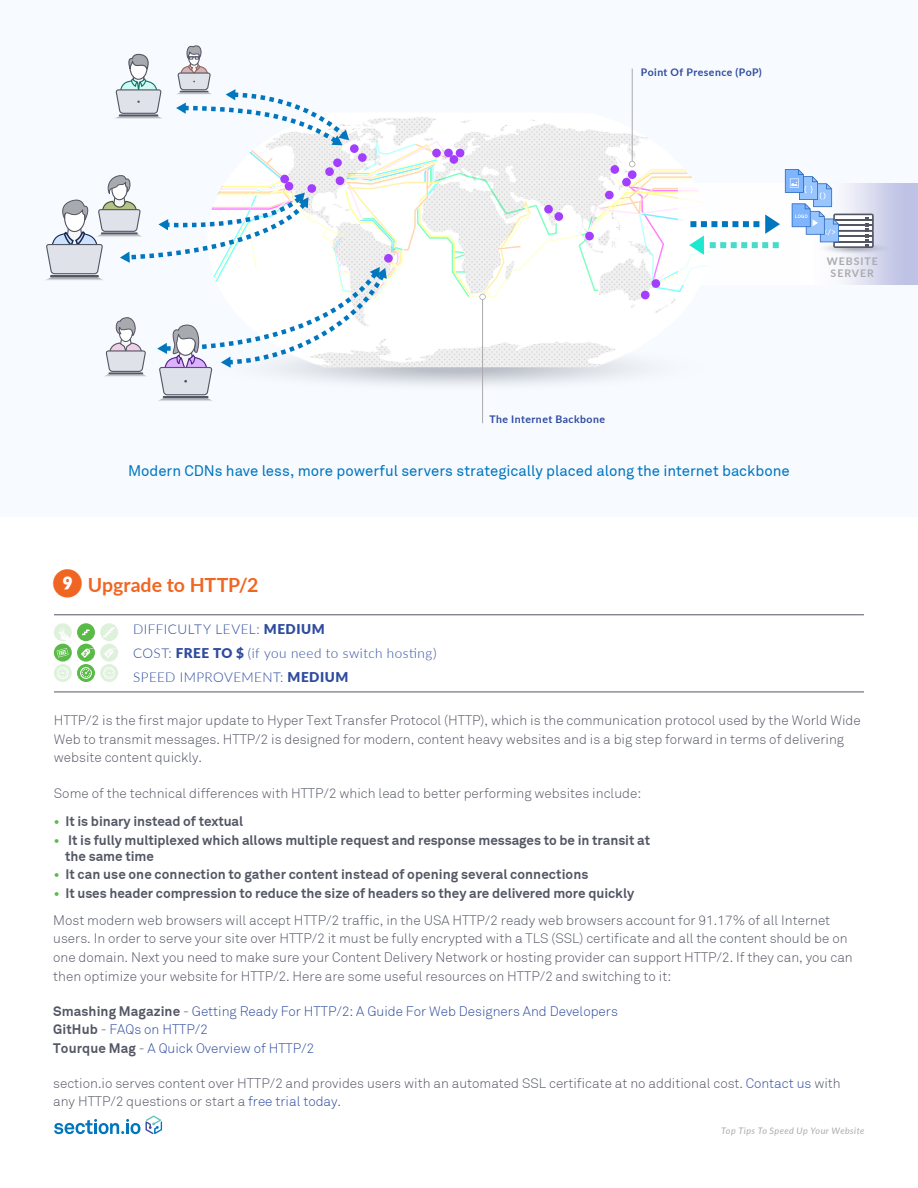
<style>
.page{position:relative;width:918px;height:1188px;background:#fff}
.page>*{position:absolute;margin:0;border:0;box-sizing:border-box;transform-origin:0 0}
.t1{font:700 19.5px "Lato";color:#f16523}
.t2{font:15px "Akkurat";letter-spacing:-.005em;color:#0076bf}
.t3{font:300 13.5px/18.6px "Akkurat";color:#535664}
.t4{font:700 13.5px/16.2px "Akkurat";letter-spacing:-.005em;color:#535664}
.t5{font:300 13.5px/18.6px "Akkurat";color:#2e4b9f}
.t6{font:300 13.5px/24px "Lato";letter-spacing:.035em;color:#2e4b9f}
.t7{font:700 10.5px "Lato";letter-spacing:.045em;color:#2e4b9f}
.t8{font:700 10.5px/12.6px "Lato";letter-spacing:.095em;color:#aaaaae;text-align:center}
.t9{font:italic 9px "Lato";letter-spacing:.045em;color:#aaaaae}
.s1{font-size:27px}
.s2{font-weight:900}
.s3{color:#5aba47}
.s4{font-weight:700;color:#5aba47}
.s5{font-weight:700}
.s6{font-weight:700;color:#535664}
.s7{color:#535664}
.s8{color:#2e4b9f}
</style>
<div class="page">
<div style="left:0;top:0;width:918px;height:517px;background:#f7faff"></div>
<svg style="left:54px;top:623px;width:18px;height:18px"></svg>
<svg style="left:58px;top:627px;width:12px;height:14px"></svg>
<div style="left:54px;top:664px;width:18px;height:18px;background:#def1da;border-radius:50%"></div>
<svg style="left:57px;top:667px;width:12px;height:12px"></svg>
<div style="left:54px;top:644px;width:18px;height:18px;background:#5aba47;border-radius:50%"></div>
<svg style="left:57px;top:648px;width:12px;height:9px"></svg>
<div style="left:77px;top:644px;width:18px;height:18px;background:#5aba47;border-radius:50%"></div>
<svg style="left:81px;top:647px;width:13px;height:11px"></svg>
<div style="left:100px;top:644px;width:18px;height:18px;background:#def1da;border-radius:50%"></div>
<svg style="left:104px;top:647px;width:13px;height:11px"></svg>
<svg style="left:77px;top:664px;width:18px;height:18px"></svg>
<svg style="left:80px;top:667px;width:12px;height:12px"></svg>
<svg style="left:100px;top:623px;width:18px;height:18px"></svg>
<svg style="left:103px;top:628px;width:12px;height:9px"></svg>
<div style="left:77px;top:623px;width:18px;height:18px;background:#5aba47;border-radius:50%"></div>
<svg style="left:82px;top:630px;width:7px;height:5px"></svg>
<div style="left:100px;top:664px;width:18px;height:18px;background:#def1da;border-radius:50%"></div>
<svg style="left:103px;top:667px;width:12px;height:12px"></svg>
<hr style="left:54px;top:692px;width:810px;height:1px;background:#535664">
<hr style="left:54px;top:615px;width:810px;height:1px;background:#535664">
<svg style="left:874px;top:184px;width:44px;height:100px;background:#c6c9e7"></svg>
<div style="left:815px;top:242px;width:77px;height:12px;background:#c9cce6;border-radius:50%"></div>
<hr style="left:482px;top:297px;width:1px;height:126px;background:#aaaaae">
<svg style="left:46px;top:45px;width:828px;height:356px"></svg>
<svg style="left:54px;top:1119px;width:86px;height:15px"></svg>
<svg style="left:146px;top:1116px;width:16px;height:18px"></svg>
<p class="t7" style="left:641px;top:65px;width:122px">Point Of Presence (PoP)</p>
<p class="t8" style="left:827px;top:254px;width:52px">WEBSITE<br>SERVER</p>
<p class="t7" style="left:489px;top:412px;width:117px">The Internet Backbone</p>
<p class="t2" style="left:128px;top:462px;width:663px">Modern CDNs have less, more powerful servers strategically placed along the internet backbone</p>
<h1 class="t1" style="left:52px;top:570px;width:208px"><span class="s1">❾</span> Upgrade to HTTP/2</h1>
<p class="t6" style="left:133px;top:617px;width:305px">DIFFICULTY LEVEL: <span class="s2">MEDIUM<br></span>COST: <span class="s2">FREE TO $</span> (if you need to switch hosting)<br>SPEED IMPROVEMENT: <span class="s2">MEDIUM</span></p>
<p class="t3" style="left:54px;top:711px;width:808px">HTTP/2 is the first major update to Hyper Text Transfer Protocol (HTTP), which is the communication protocol used by the World Wide<br>Web to transmit messages. HTTP/2 is designed for modern, content heavy websites and is a big step forward in terms of delivering website content quickly.</p>
<p class="t3" style="left:54px;top:784px;width:589px">Some of the technical differences with HTTP/2 which lead to better performing websites include:</p>
<p class="t4" style="left:54px;top:813px;width:191px"><span class="s3">•</span> It is binary instead of textual</p>
<p class="t4" style="left:65px;top:832px;width:586px;text-indent:-11px"><span class="s3">•</span> It is fully multiplexed which allows multiple request and response messages to be in transit at the same time</p>
<p class="t4" style="left:54px;top:866px;width:536px"><span class="s3">•</span> It can use one connection to gather content instead of opening several connections</p>
<p class="t3" style="left:53px;top:879px;width:779px;line-height:27.3px"><span class="s4">•</span> <span class="s5">It uses header compression to reduce the size of headers so they are delivered more quickly<br></span>Most modern web browsers will accept HTTP/2 traffic, in the USA HTTP/2 ready web browsers account for 91.17% of all Internet</p>
<p class="t3" style="left:53px;top:929px;width:801px">users. In order to serve your site over HTTP/2 it must be fully encrypted with a TLS (SSL) certificate and all the content should be on one domain. Next you need to make sure your Content Delivery Network or hosting provider can support HTTP/2. If they can, you can then optimize your website for HTTP/2. Here are some useful resources on HTTP/2 and switching to it:</p>
<p class="t5" style="left:53px;top:1002px;width:566px"><span class="s6">Smashing Magazine</span> <span class="s7">-</span> Getting Ready For HTTP/2: A Guide For Web Designers And Developers<br><span class="s6">GitHub</span> <span class="s7">-</span> FAQs on HTTP/2<br><span class="s6">Tourque Mag</span> <span class="s7">-</span> A Quick Overview of HTTP/2</p>
<p class="t3" style="left:53px;top:1074px;width:789px">section.io serves content over HTTP/2 and provides users with an automated SSL certificate at no additional cost. <span class="s8">Contact us</span> with any HTTP/2 questions or start a <span class="s8">free trial today</span>.</p>
<p class="t9" style="left:721px;top:1124px;width:145px">Top Tips To Speed Up Your Website</p>
</div>
